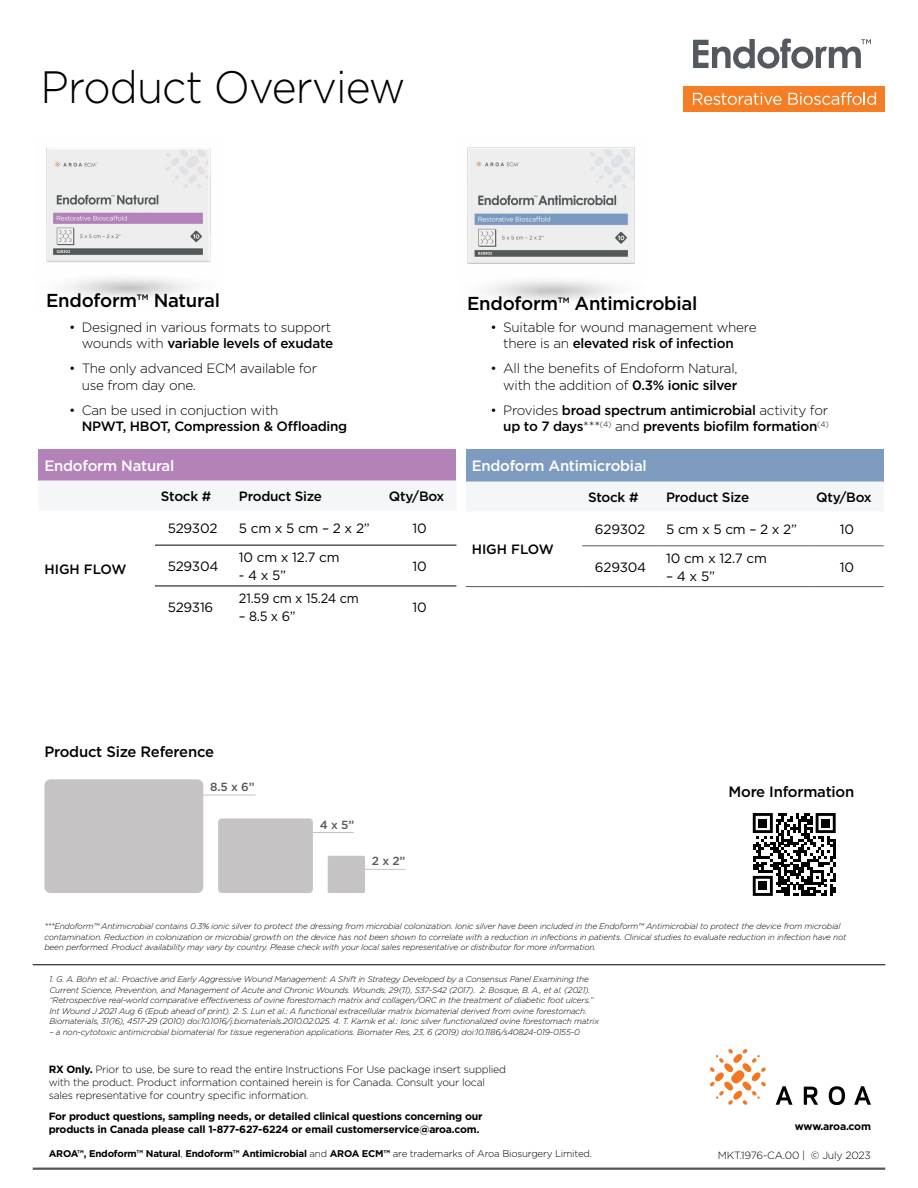
<style>
.page{position:relative;width:918px;height:1188px;background:#fff}
.page>*{position:absolute;margin:0;border:0;box-sizing:border-box;transform-origin:0 0}
.t1{font:300 45.3px "Gotham";letter-spacing:-.02em;color:#000;scale:.94 1}
.t2{font:500 18.75px "Gotham";letter-spacing:-.015em;color:#000}
.t3{font:500 15px "Gotham";letter-spacing:-.015em;color:#fff}
.t4{font:500 15px "Gotham";letter-spacing:-.015em;color:#000}
.t5{font:300 13.5px/16.5px "Gotham";letter-spacing:-.02em;color:#000;text-align:right}
.t6{font:500 13.5px/16.5px "Gotham";letter-spacing:-.02em;color:#000;text-align:right}
.t7{font:13.5px "Gotham";letter-spacing:-.015em;color:#000101}
.t8{font:13.5px "Gotham";letter-spacing:-.015em;color:#000}
.t9{font:13.5px "Gotham";letter-spacing:-.015em;color:#000101;scale:.94 1}
.t10{font:500 13.5px "Gotham";color:#000101}
.t11{font:500 11.7px "Gotham";color:#55575a}
.t12{font:300 10.5px/12.8px "Gotham";letter-spacing:-.02em;color:#000}
.t13{font:700 10.5px/12.8px "Gotham";letter-spacing:-.02em;color:#000}
.t14{font:700 9.75px "Gotham";letter-spacing:-.02em;color:#000}
.t15{font:italic 300 8.25px/10.5px "Gotham";letter-spacing:-.02em;color:#000}
.t16{font:500 7.8px "Gotham";color:#000}
.s1{font-weight:500}
.s2{font-weight:300}
.s3{font-weight:700}
</style>
<div class="page">
<hr style="left:33px;top:1168px;width:852px;height:2px;background:#55575a">
<hr style="left:33px;top:965px;width:852px;height:1px;background:#000">
<svg style="left:776px;top:1086px;width:17px;height:19px"></svg>
<svg style="left:804px;top:1087px;width:14px;height:18px"></svg>
<svg style="left:829px;top:1086px;width:16px;height:19px"></svg>
<svg style="left:854px;top:1086px;width:17px;height:19px"></svg>
<svg style="left:710px;top:1049px;width:56px;height:56px"></svg>
<svg style="left:753px;top:813px;width:83px;height:83px"></svg>
<div style="left:466px;top:449px;width:418px;height:33px;background:#7d9bbf"></div>
<div style="left:466px;top:482px;width:417px;height:29px;background:#f4f6f7"></div>
<hr style="left:582px;top:546px;width:78px;height:1px;background:#55575a">
<hr style="left:660px;top:546px;width:150px;height:1px;background:#55575a">
<hr style="left:810px;top:546px;width:74px;height:1px;background:#55575a">
<hr style="left:466px;top:586px;width:116px;height:1px;background:#55575a">
<hr style="left:582px;top:586px;width:78px;height:1px;background:#55575a">
<hr style="left:660px;top:586px;width:150px;height:1px;background:#55575a">
<hr style="left:810px;top:586px;width:74px;height:1px;background:#55575a">
<svg style="left:693px;top:38px;width:178px;height:31px"></svg>
<div style="left:684px;top:86px;width:201px;height:26px;background:#f57e25"></div>
<svg style="left:693px;top:93px;width:89px;height:12px"></svg>
<svg style="left:788px;top:92px;width:88px;height:13px"></svg>
<div style="left:39px;top:449px;width:417px;height:31px;background:#b382b9"></div>
<div style="left:39px;top:480px;width:417px;height:30px;background:#f4f6f7"></div>
<svg style="left:155px;top:544px;width:301px;height:42px"></svg>
<hr style="left:155px;top:545px;width:78px;height:1px;background:#000101">
<hr style="left:233px;top:545px;width:150px;height:1px;background:#000101">
<hr style="left:383px;top:545px;width:73px;height:1px;background:#000101">
<hr style="left:155px;top:586px;width:78px;height:1px;background:#000101">
<hr style="left:233px;top:586px;width:150px;height:1px;background:#000101">
<hr style="left:383px;top:586px;width:73px;height:1px;background:#000101">
<div style="left:218px;top:818px;width:95px;height:75px;background:#c5c3c3;border-radius:4px"></div>
<div style="left:328px;top:856px;width:37px;height:37px;background:#c5c3c3;border-radius:2px"></div>
<div style="left:44px;top:779px;width:159px;height:114px;background:#c5c3c3;border-radius:6px"></div>
<hr style="left:193px;top:795px;width:63px;height:1px;background:#c5c3c3">
<hr style="left:304px;top:832px;width:50px;height:1px;background:#c5c3c3">
<hr style="left:357px;top:869px;width:48px;height:1px;background:#c5c3c3">
<img style="left:467px;top:147px;width:168px;height:154px">
<img style="left:46px;top:148px;width:165px;height:150px">
<h1 class="t1" style="left:41px;top:59px;width:390px">Product Overview</h1>
<h2 class="t2" style="left:46px;top:288px;width:92px">Endoform</h2>
<p class="t16" style="left:137px;top:292px;width:13px">TM</p>
<h2 class="t2" style="left:154px;top:288px;width:68px">Natural</h2>
<h2 class="t2" style="left:467px;top:291px;width:92px">Endoform</h2>
<p class="t16" style="left:558px;top:295px;width:13px">TM</p>
<h2 class="t2" style="left:575px;top:291px;width:124px">Antimicrobial</h2>
<h3 class="t5" style="left:69px;top:318px;width:266px">• Designed in various formats to support wounds with <span class="s1">variable levels of exudate</span></h3>
<h3 class="t5" style="left:82px;top:360px;width:237px;text-align:left;text-indent:-13px">• The only advanced ECM available for use from day one.</h3>
<h3 class="t5" style="left:69px;top:401px;width:211px">• Can be used in conjuction with</h3>
<h3 class="t6" style="left:82px;top:418px;width:267px">NPWT, HBOT, Compression &amp; Offloading</h3>
<h3 class="t5" style="left:503px;top:318px;width:255px;text-align:left;text-indent:-13px">• Suitable for wound management where there is an <span class="s1">elevated risk of infection</span></h3>
<h3 class="t5" style="left:491px;top:360px;width:249px">• All the benefits of Endoform Natural, with the addition of <span class="s1">0.3% ionic silver</span></h3>
<h3 class="t6" style="left:491px;top:402px;width:340px"><span class="s2">• Provides</span> broad spectrum antimicrobial <span class="s2">activity for </span>up to 7 days<span class="s2">***</span><sup>(4)</sup> <span class="s2">and</span> prevents biofilm formation<sup>(4)</sup></h3>
<h3 class="t3" style="left:45px;top:456px;width:131px">Endoform Natural</h3>
<h3 class="t6" style="left:161px;top:488px;width:52px">Stock #</h3>
<h3 class="t6" style="left:239px;top:488px;width:84px">Product Size</h3>
<h3 class="t6" style="left:389px;top:488px;width:57px">Qty/Box</h3>
<h3 class="t10" style="left:45px;top:561px;width:84px">HIGH FLOW</h3>
<h3 class="t7" style="left:168px;top:520px;width:51px">529302</h3>
<h3 class="t7" style="left:239px;top:520px;width:132px">5 cm x 5 cm – 2 x 2”</h3>
<h3 class="t7" style="left:413px;top:520px;width:16px">10</h3>
<h3 class="t7" style="left:168px;top:558px;width:52px">529304</h3>
<h3 class="t7" style="left:239px;top:549px;width:102px">10 cm x 12.7 cm</h3>
<h3 class="t7" style="left:239px;top:567px;width:49px">- 4 x 5”</h3>
<h3 class="t7" style="left:413px;top:558px;width:16px">10</h3>
<h3 class="t7" style="left:168px;top:598px;width:47px">529316</h3>
<h3 class="t9" style="left:239px;top:589px;width:129px">21.59 cm x 15.24 cm</h3>
<h3 class="t9" style="left:239px;top:607px;width:62px">– 8.5 x 6”</h3>
<h3 class="t7" style="left:413px;top:598px;width:16px">10</h3>
<h3 class="t3" style="left:472px;top:456px;width:177px">Endoform Antimicrobial</h3>
<h3 class="t6" style="left:588px;top:489px;width:52px">Stock #</h3>
<h3 class="t6" style="left:666px;top:489px;width:84px">Product Size</h3>
<h3 class="t6" style="left:816px;top:489px;width:57px">Qty/Box</h3>
<h3 class="t10" style="left:472px;top:541px;width:84px">HIGH FLOW</h3>
<h3 class="t8" style="left:595px;top:521px;width:52px">629302</h3>
<h3 class="t8" style="left:666px;top:521px;width:132px">5 cm x 5 cm – 2 x 2”</h3>
<h3 class="t8" style="left:840px;top:521px;width:16px">10</h3>
<h3 class="t8" style="left:595px;top:558px;width:53px">629304</h3>
<h3 class="t8" style="left:666px;top:549px;width:102px">10 cm x 12.7 cm</h3>
<h3 class="t8" style="left:666px;top:567px;width:50px">– 4 x 5”</h3>
<h3 class="t8" style="left:840px;top:558px;width:16px">10</h3>
<h3 class="t4" style="left:44px;top:742px;width:171px">Product Size Reference</h3>
<h3 class="t11" style="left:210px;top:779px;width:46px">8.5 x 6”</h3>
<h3 class="t11" style="left:320px;top:817px;width:36px">4 x 5”</h3>
<h3 class="t11" style="left:372px;top:854px;width:35px">2 x 2”</h3>
<h3 class="t4" style="left:728px;top:781px;width:127px">More Information</h3>
<p class="t15" style="left:44px;top:921px;width:804px">***Endoform™ Antimicrobial contains 0.3% ionic silver to protect the dressing from microbial colonization. Ionic silver have been included in the Endoform™ Antimicrobial to protect the device from microbial contamination. Reduction in colonization or microbial growth on the device has not been shown to correlate with a reduction in infections in patients. Clinical studies to evaluate reduction in infection have not been performed. Product availability may vary by country. Please check with your local sales representative or distributor for more information.</p>
<p class="t15" style="left:49px;top:974px;width:551px">1. G. A. Bohn et al.: Proactive and Early Aggressive Wound Management: A Shift in Strategy Developed by a Consensus Panel Examining the Current Science, Prevention, and Management of Acute and Chronic Wounds. Wounds, 29(11), S37-S42 (2017). 2. Bosque, B. A., et al. (2021). “Retrospective real-world comparative effectiveness of ovine forestomach matrix and collagen/ORC in the treatment of diabetic foot ulcers.” Int Wound J 2021 Aug 6 (Epub ahead of print). 2. S. Lun et al.: A functional extracellular matrix biomaterial derived from ovine forestomach.<br>Biomaterials, 31(16), 4517-29 (2010) doi:10.1016/j.biomaterials.2010.02.025. 4. T. Karnik et al.: Ionic silver functionalized ovine forestomach matrix</p>
<p class="t15" style="left:49px;top:1026px;width:532px">– a non-cytotoxic antimicrobial biomaterial for tissue regeneration applications. Biomater Res, 23, 6 (2019) doi:10.1186/s40824-019-0155-0</p>
<p class="t12" style="left:49px;top:1063px;width:459px"><span class="s3">RX Only.</span> Prior to use, be sure to read the entire Instructions For Use package insert supplied with the product. Product information contained herein is for Canada. Consult your local sales representative for country specific information.</p>
<p class="t13" style="left:49px;top:1110px;width:435px">For product questions, sampling needs, or detailed clinical questions concerning our products in Canada please call 1-877-627-6224 or email customerservice@aroa.com.</p>
<p class="t14" style="left:49px;top:1147px;width:545px">AROA™, Endoform™ Natural<span class="s2">,</span> Endoform™ Antimicrobial <span class="s2">and</span> AROA ECM™ <span class="s2">are trademarks of Aroa Biosurgery Limited.</span></p>
<p class="t13" style="left:795px;top:1120px;width:78px">www.aroa.com</p>
<p class="t12" style="left:718px;top:1149px;width:155px">MKT.1976-CA.00 | © July 2023</p>
</div>
